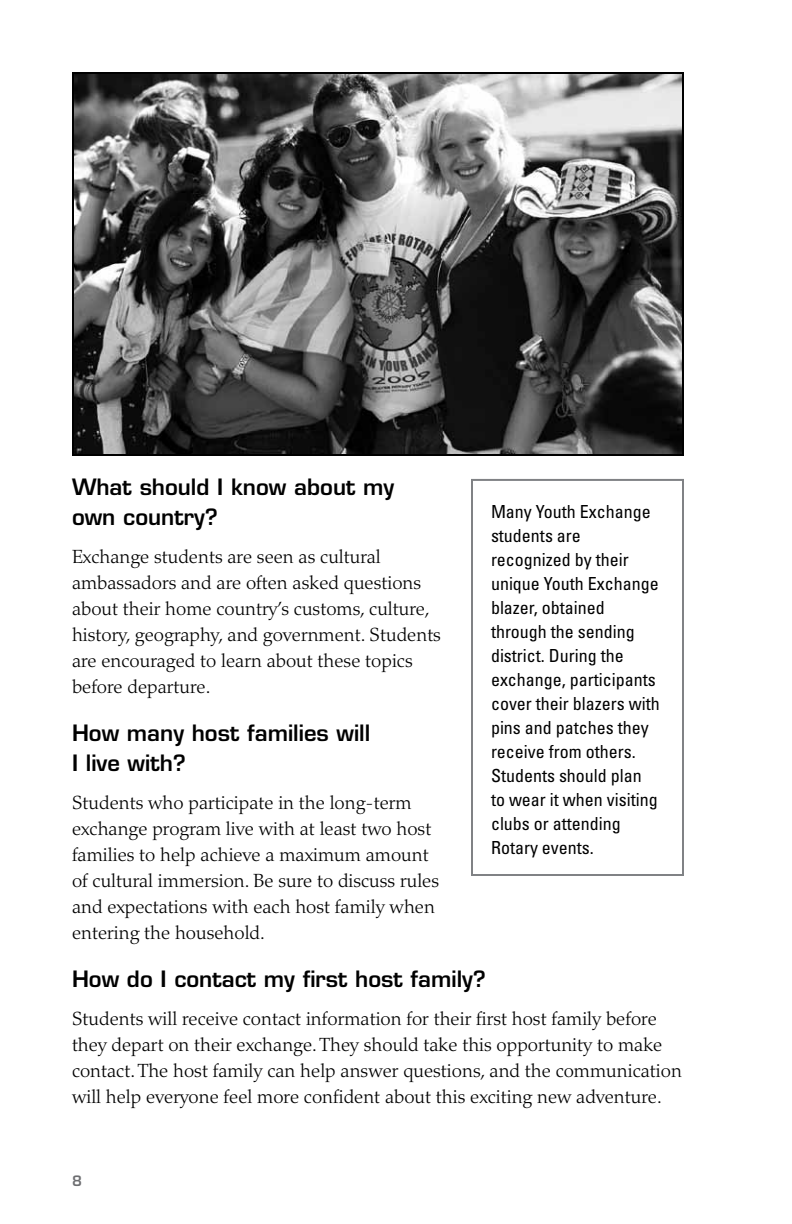
<style>
.page{position:relative;width:792px;height:1224px;background:#fff}
.page>*{position:absolute;margin:0;border:0;box-sizing:border-box;transform-origin:0 0}
.t1{font:600 22px/30px "Eurostile LT Std";color:#000}
.t2{font:300 19px/26px "Palatino LT Std";color:#000}
.t3{font:condensed 18px/24px "Univers LT Std";color:#000}
.t4{font:600 14px "Eurostile LT Std";color:#6d6e71}
</style>
<div class="page">
<img style="left:75px;top:75px;width:606px;height:378px">
<div style="left:72px;top:72px;width:612px;height:384px;border:2px solid #000"></div>
<div style="left:471px;top:479px;width:213px;height:397px;border:2px solid #808285"></div>
<p class="t1" style="left:72px;top:472px;width:324px">What should I know about my own country?</p>
<p class="t2" style="left:72px;top:544px;width:371px">Exchange students are seen as cultural ambassadors and are often asked questions about their home country’s customs, culture, history, geography, and government. Students are encouraged to learn about these topics before departure.</p>
<p class="t1" style="left:72px;top:718px;width:300px">How many host families will<br>I live with?</p>
<p class="t2" style="left:72px;top:790px;width:369px">Students who participate in the long-term exchange program live with at least two host families to help achieve a maximum amount of cultural immersion. Be sure to discuss rules and expectations with each host family when entering the household.</p>
<p class="t1" style="left:72px;top:964px;width:416px">How do I contact my first host family?</p>
<p class="t2" style="left:72px;top:1006px;width:611px">Students will receive contact information for their first host family before they depart on their exchange.They should take this opportunity to make contact. The host family can help answer questions, and the communication will help everyone feel more confident about this exciting new adventure.</p>
<p class="t3" style="left:491px;top:499px;width:170px">Many Youth Exchange students are recognized by their unique Youth Exchange blazer, obtained through the sending district. During the exchange, participants cover their blazers with pins and patches they receive from others.<br>Students should plan to wear it when visiting clubs or attending<br>Rotary events.</p>
<p class="t4" style="left:72px;top:1172px;width:11px">8</p>
</div>
